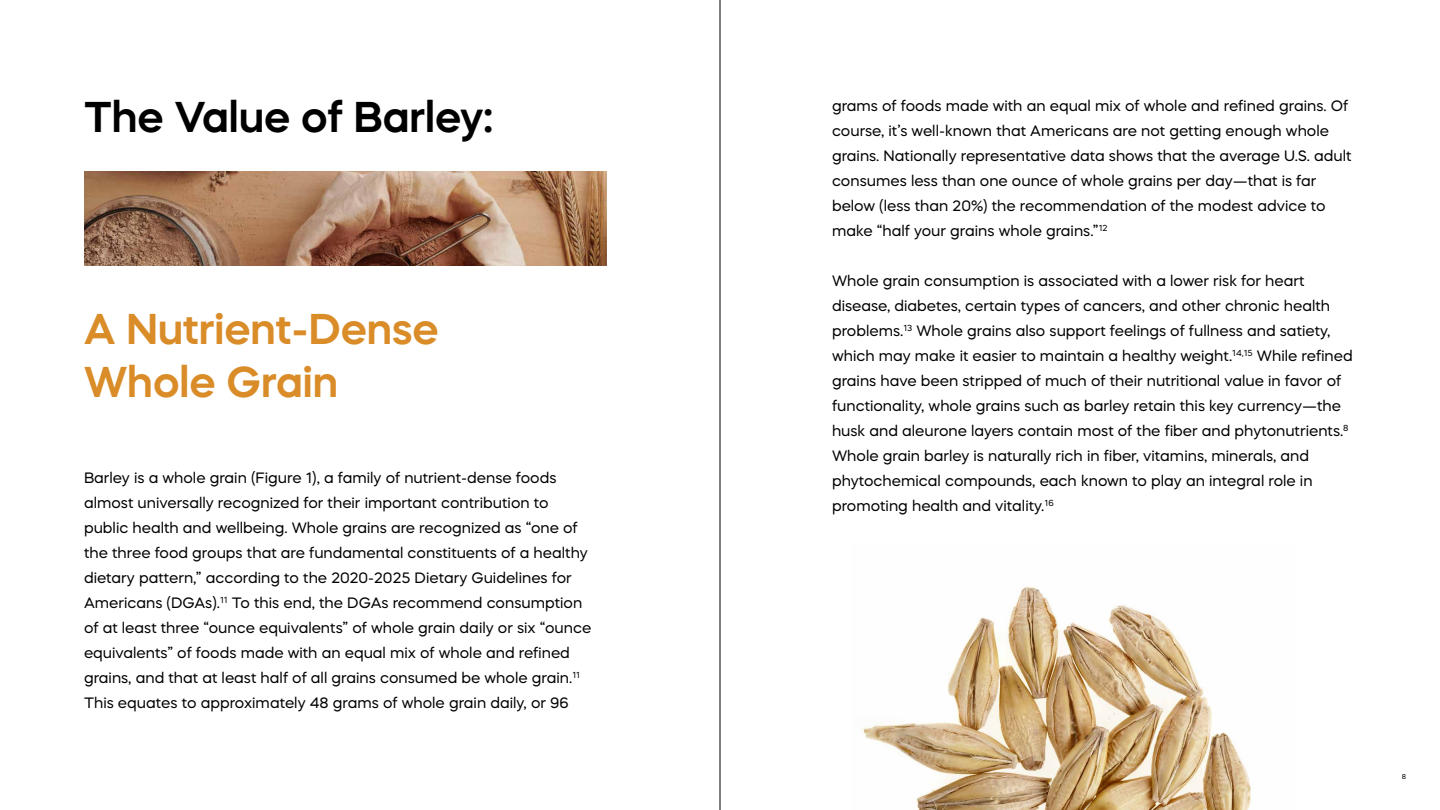
<style>
.page{position:relative;width:1440px;height:810px;background:#fff}
.page>*{position:absolute;margin:0;border:0;box-sizing:border-box;transform-origin:0 0}
.t1{font:600 43px/53px "Mazzard H";color:#d98c28}
.t2{font:600 43px "Mazzard H";color:#000}
.t3{font:15px/25px "Mazzard H";color:#000}
.t4{font:7px "Mazzard H";color:#000}
</style>
<div class="page">
<img style="left:84px;top:171px;width:522px;height:95px">
<img style="left:862px;top:583px;width:389px;height:227px">
<hr style="left:720px;top:0;width:1px;height:810px;background:#000">
<h1 class="t2" style="left:84px;top:89px;width:411px">The Value of Barley:</h1>
<h1 class="t1" style="left:84px;top:302px;width:356px">A Nutrient-Dense<br>Whole Grain</h1>
<p class="t3" style="left:84px;top:465px;width:509px">Barley is a whole grain (Figure 1), a family of nutrient-dense foods almost universally recognized for their important contribution to public health and wellbeing. Whole grains are recognized as “one of the three food groups that are fundamental constituents of a healthy dietary pattern,” according to the 2020-2025 Dietary Guidelines for Americans (DGAs).<sup>11</sup> To this end, the DGAs recommend consumption of at least three “ounce equivalents” of whole grain daily or six “ounce equivalents” of foods made with an equal mix of whole and refined grains, and that at least half of all grains consumed be whole grain.<sup>11<br></sup>This equates to approximately 48 grams of whole grain daily, or 96</p>
<p class="t3" style="left:832px;top:93px;width:521px">grams of foods made with an equal mix of whole and refined grains. Of course, it’s well-known that Americans are not getting enough whole grains. Nationally representative data shows that the average U.S. adult consumes less than one ounce of whole grains per day—that is far below (less than 20%) the recommendation of the modest advice to make “half your grains whole grains.”<sup>12</sup></p>
<p class="t3" style="left:832px;top:268px;width:522px">Whole grain consumption is associated with a lower risk for heart disease, diabetes, certain types of cancers, and other chronic health problems.<sup>13</sup> Whole grains also support feelings of fullness and satiety, which may make it easier to maintain a healthy weight.<sup>14,15</sup> While refined grains have been stripped of much of their nutritional value in favor of functionality, whole grains such as barley retain this key currency—the husk and aleurone layers contain most of the fiber and phytonutrients.<sup>8<br></sup>Whole grain barley is naturally rich in fiber, vitamins, minerals, and phytochemical compounds, each known to play an integral role in promoting health and vitality.<sup>16</sup></p>
<p class="t4" style="left:1402px;top:772px;width:6px">8</p>
</div>
